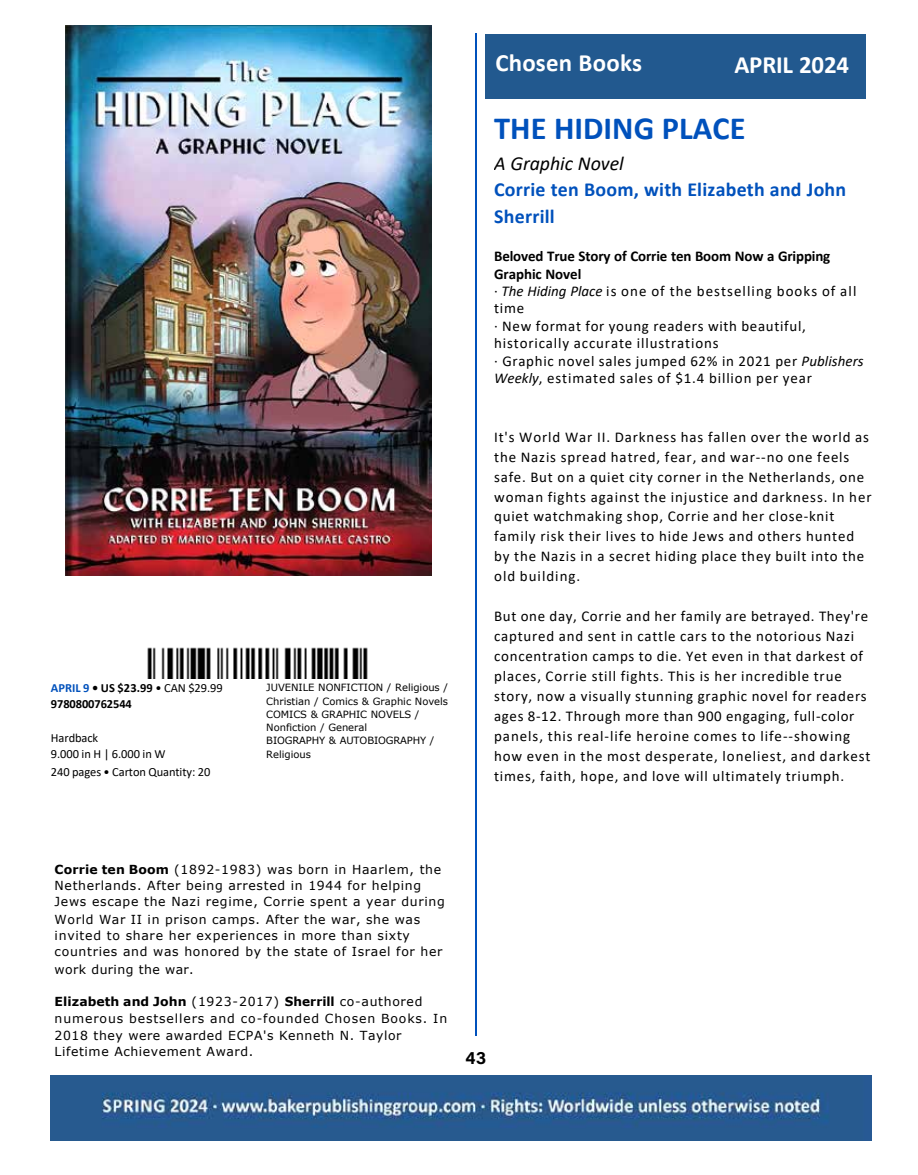
<style>
.page{position:relative;width:918px;height:1175px;background:#fff}
.page>*{position:absolute;margin:0;border:0;box-sizing:border-box;transform-origin:0 0}
.t1{font:700 32.4px "Calibri";color:#0051bc}
.t2{font:700 24.9px "Calibri";letter-spacing:.01em;color:#fff}
.t3{font:700 24.9px "Calibri";letter-spacing:-.01em;color:#fff}
.t4{font:700 19.95px/26.1px "Calibri";letter-spacing:.01em;color:#0051bc}
.t5{font:italic 19.95px "Calibri";letter-spacing:-.005em;color:#000}
.t6{font:18px "Acumin Variable Concept";color:#000}
.t7{font:15px/20px "Calibri";letter-spacing:.055em;color:#000}
.t8{font:12.45px/16.2px "Verdana";letter-spacing:.055em;color:#000}
.t9{font:12.45px/16.2px "Calibri";letter-spacing:-.005em;color:#000}
.t10{font:700 12.45px/16.2px "Calibri";letter-spacing:-.005em;color:#000}
.t11{font:12.45px "Verdana";letter-spacing:.03em;color:#000}
.t12{font:9.9px/13.6px "Verdana";color:#000;text-align:justify}
.s1{color:#0051bc}
.s2{font-weight:400}
.s3{font-weight:700}
.s4{font-style:italic}
</style>
<div class="page">
<img style="left:66px;top:26px;width:366px;height:549px">
<img style="left:147px;top:647px;width:221px;height:31px">
<hr style="left:475px;top:33px;width:2px;height:1002px;background:#0051bc">
<div style="left:485px;top:34px;width:380px;height:64px;background:#22598f"></div>
<img style="left:51px;top:1075px;width:820px;height:65px">
<p class="t10" style="left:51px;top:679px;width:173px"><span class="s1">APRIL 9</span> • US $23.99 <span class="s2">• CAN $29.99<br></span>9780800762544</p>
<p class="t9" style="left:51px;top:729px;width:116px">Hardback<br>9.000 in H | 6.000 in W</p>
<p class="t9" style="left:51px;top:763px;width:161px">240 pages • Carton Quantity: 20</p>
<p class="t12" style="left:266px;top:680px;width:183px">JUVENILE NONFICTION / Religious / Christian / Comics &amp; Graphic Novels COMICS &amp; GRAPHIC NOVELS /</p>
<p class="t12" style="left:266px;top:720px;width:170px;text-align:left">Nonfiction / General<br>BIOGRAPHY &amp; AUTOBIOGRAPHY /<br>Religious</p>
<h2 class="t2" style="left:495px;top:45px;width:148px">Chosen Books</h2>
<h2 class="t3" style="left:734px;top:47px;width:116px">APRIL 2024</h2>
<h1 class="t1" style="left:494px;top:105px;width:253px">THE HIDING PLACE</h1>
<h3 class="t5" style="left:494px;top:150px;width:131px">A Graphic Novel</h3>
<h3 class="t4" style="left:494px;top:176px;width:354px">Corrie ten Boom, with Elizabeth and John<br>Sherrill</h3>
<p class="t7" style="left:494px;top:247px;width:371px;line-height:17.4px"><span class="s3">Beloved True Story of Corrie ten Boom Now a Gripping Graphic Novel<br></span>· <span class="s4">The Hiding Place</span> is one of the bestselling books of all time<br>· New format for young readers with beautiful, historically accurate illustrations<br>· Graphic novel sales jumped 62% in 2021 per <span class="s4">Publishers Weekly</span>, estimated sales of $1.4 billion per year</p>
<p class="t7" style="left:494px;top:426px;width:379px">It's World War II. Darkness has fallen over the world as the Nazis spread hatred, fear, and war--no one feels safe. But on a quiet city corner in the Netherlands, one woman fights against the injustice and darkness. In her quiet watchmaking shop, Corrie and her close-knit family risk their lives to hide Jews and others hunted by the Nazis in a secret hiding place they built into the old building.</p>
<p class="t7" style="left:494px;top:606px;width:378px">But one day, Corrie and her family are betrayed. They're captured and sent in cattle cars to the notorious Nazi concentration camps to die. Yet even in that darkest of places, Corrie still fights. This is her incredible true story, now a visually stunning graphic novel for readers ages 8-12. Through more than 900 engaging, full-color panels, this real-life heroine comes to life--showing how even in the most desperate, loneliest, and darkest times, faith, hope, and love will ultimately triumph.</p>
<p class="t8" style="left:55px;top:861px;width:392px"><span class="s3">Corrie ten Boom</span> (1892-1983) was born in Haarlem, the<br>Netherlands. After being arrested in 1944 for helping<br>Jews escape the Nazi regime, Corrie spent a year during</p>
<p class="t8" style="left:55px;top:911px;width:389px">World War II in prison camps. After the war, she was invited to share her experiences in more than sixty countries and was honored by the state of Israel for her</p>
<p class="t11" style="left:55px;top:960px;width:141px">work during the war.</p>
<p class="t8" style="left:55px;top:992px;width:394px;line-height:17.4px"><span class="s3">Elizabeth and John</span> (1923-2017) <span class="s3">Sherrill</span> co-authored numerous bestsellers and co-founded Chosen Books. In</p>
<p class="t8" style="left:55px;top:1026px;width:348px">2018 they were awarded ECPA's Kenneth N. Taylor<br>Lifetime Achievement Award.</p>
<p class="t6" style="left:466px;top:1045px;width:22px">43</p>
</div>
